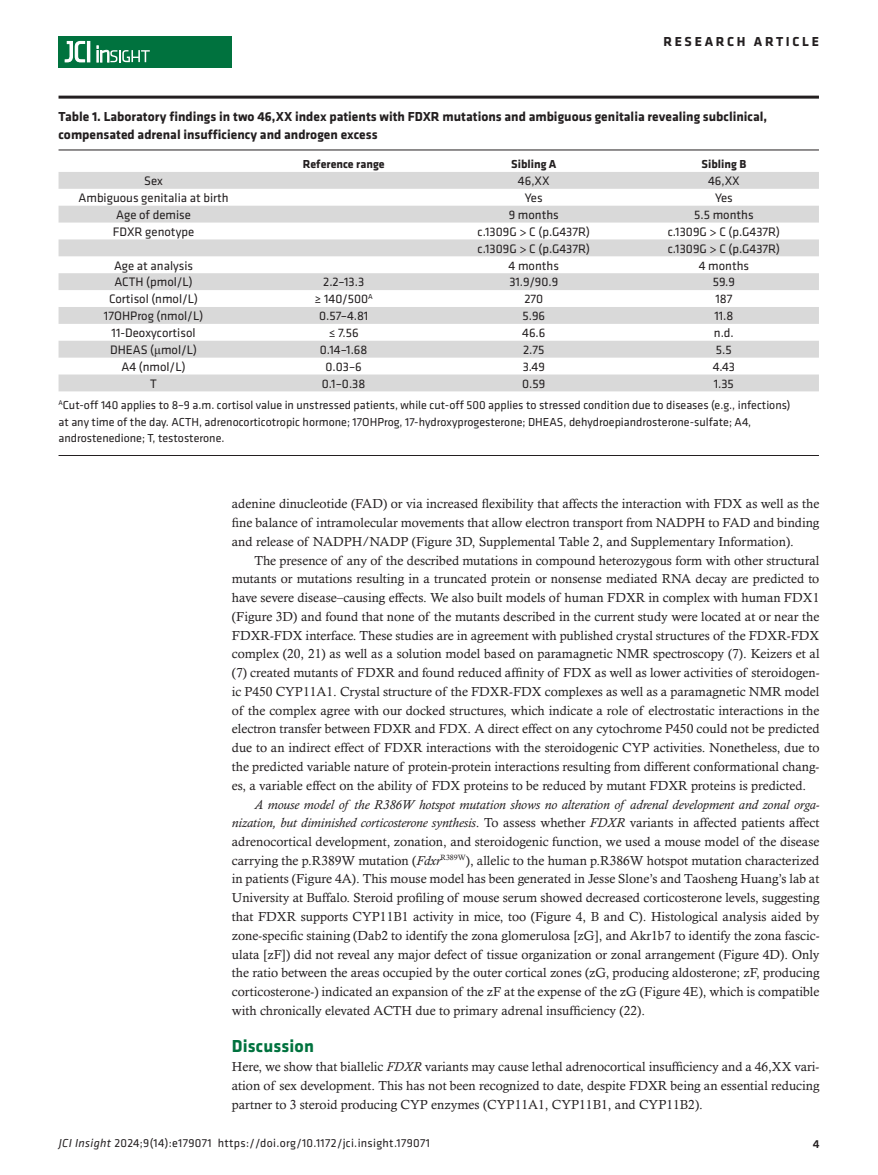
<style>
.page{position:relative;width:878px;height:1175px;background:#fff}
.page>*{position:absolute;margin:0;border:0;box-sizing:border-box;transform-origin:0 0}
.t1{font:700 18px "Klavika";letter-spacing:.01em;color:#00723e}
.t2{font:700 13.5px/18px "Klavika Basic";color:#231f20}
.t3{font:700 13.5px "Klavika Basic";letter-spacing:.2em;color:#231f20}
.t4{font:13.2px/18.8px "Calisto MT Std";color:#231f20;text-align:justify}
.t5{font:12.75px "Klavika";color:#231f20}
.t6{font:12px/16.5px "Klavika Basic";color:#231f20}
.t7{font:12px "Klavika Basic";letter-spacing:.025em;color:#231f20}
.t8{font:700 12px "Klavika";color:#231f20}
.t9{font:500 12px "Klavika Basic";color:#231f20}
.s1{font-family:"Times New Roman"}
.s2{font-style:italic}
</style>
<div class="page">
<div style="left:59px;top:36px;width:173px;height:31px;background:#00723e"></div>
<hr style="left:87px;top:41px;width:3px;height:21px;background:#fff">
<svg style="left:64px;top:41px;width:21px;height:22px"></svg>
<svg style="left:97px;top:46px;width:53px;height:16px"></svg>
<hr style="left:59px;top:96px;width:760px;height:3px;background:#231f20">
<hr style="left:59px;top:150px;width:760px;height:1px;background:#231f20">
<hr style="left:59px;top:455px;width:760px;height:1px;background:#231f20">
<svg style="left:59px;top:172px;width:760px;height:219px;fill:#d9d9d9"></svg>
<p class="t3" style="left:663px;top:32px;width:157px">RESEARCH ARTICLE</p>
<p class="t2" style="left:59px;top:107px;width:710px">Table 1. Laboratory findings in two 46,XX index patients with FDXR mutations and ambiguous genitalia revealing subclinical, compensated adrenal insufficiency and androgen excess</p>
<p class="t8" style="left:303px;top:156px;width:83px">Reference range</p>
<p class="t8" style="left:511px;top:156px;width:47px">Sibling A</p>
<p class="t8" style="left:701px;top:156px;width:46px">Sibling B</p>
<p class="t5" style="left:144px;top:173px;width:20px">Sex</p>
<p class="t5" style="left:518px;top:173px;width:33px">46,XX</p>
<p class="t5" style="left:708px;top:173px;width:33px">46,XX</p>
<p class="t5" style="left:78px;top:189px;width:152px">Ambiguous genitalia at birth</p>
<p class="t5" style="left:525px;top:189px;width:19px">Yes</p>
<p class="t5" style="left:715px;top:189px;width:19px">Yes</p>
<p class="t5" style="left:116px;top:206px;width:76px">Age of demise</p>
<p class="t5" style="left:508px;top:206px;width:52px">9 months</p>
<p class="t5" style="left:694px;top:206px;width:61px">5.5 months</p>
<p class="t5" style="left:113px;top:223px;width:83px">FDXR genotype</p>
<p class="t5" style="left:477px;top:223px;width:114px">c.1309G &gt; C (p.G437R)</p>
<p class="t5" style="left:667px;top:223px;width:114px">c.1309G &gt; C (p.G437R)</p>
<p class="t5" style="left:477px;top:240px;width:114px">c.1309G &gt; C (p.G437R)</p>
<p class="t5" style="left:667px;top:240px;width:114px">c.1309G &gt; C (p.G437R)</p>
<p class="t5" style="left:114px;top:257px;width:81px">Age at analysis</p>
<p class="t5" style="left:508px;top:257px;width:52px">4 months</p>
<p class="t5" style="left:698px;top:257px;width:52px">4 months</p>
<p class="t5" style="left:114px;top:274px;width:80px">ACTH (pmol/L)</p>
<p class="t5" style="left:323px;top:274px;width:43px">2.2–13.3</p>
<p class="t5" style="left:509px;top:274px;width:50px">31.9/90.9</p>
<p class="t5" style="left:712px;top:274px;width:24px">59.9</p>
<p class="t5" style="left:109px;top:291px;width:91px">Cortisol (nmol/L)</p>
<p class="t5" style="left:314px;top:291px;width:60px">≥ 140/500<sup>A</sup></p>
<p class="t5" style="left:524px;top:291px;width:20px">270</p>
<p class="t5" style="left:715px;top:291px;width:19px">187</p>
<p class="t5" style="left:104px;top:308px;width:101px">17OHProg (nmol/L)</p>
<p class="t5" style="left:319px;top:308px;width:51px">0.57–4.81</p>
<p class="t5" style="left:522px;top:308px;width:24px">5.96</p>
<p class="t5" style="left:714px;top:308px;width:21px">11.8</p>
<p class="t5" style="left:112px;top:324px;width:85px">11-Deoxycortisol</p>
<p class="t5" style="left:329px;top:324px;width:31px">≤ 7.56</p>
<p class="t5" style="left:522px;top:324px;width:25px">46.6</p>
<p class="t5" style="left:713px;top:324px;width:21px">n.d.</p>
<p class="t5" style="left:110px;top:341px;width:88px">DHEAS (<span class="s1">μ</span>mol/L)</p>
<p class="t5" style="left:320px;top:341px;width:49px">0.14–1.68</p>
<p class="t5" style="left:523px;top:341px;width:23px">2.75</p>
<p class="t5" style="left:716px;top:341px;width:17px">5.5</p>
<p class="t5" style="left:121px;top:358px;width:66px">A4 (nmol/L)</p>
<p class="t5" style="left:325px;top:358px;width:38px">0.03–6</p>
<p class="t5" style="left:522px;top:358px;width:24px">3.49</p>
<p class="t5" style="left:712px;top:358px;width:24px">4.43</p>
<p class="t5" style="left:150px;top:375px;width:8px">T</p>
<p class="t5" style="left:322px;top:375px;width:45px">0.1–0.38</p>
<p class="t5" style="left:522px;top:375px;width:25px">0.59</p>
<p class="t5" style="left:713px;top:375px;width:22px">1.35</p>
<p class="t6" style="left:59px;top:397px;width:733px"><sup>A</sup>Cut-off 140 applies to 8–9 a.m. cortisol value in unstressed patients, while cut-off 500 applies to stressed condition due to diseases (e.g., infections) at any time of the day. ACTH, adrenocorticotropic hormone; 17OHProg, 17-hydroxyprogesterone; DHEAS, dehydroepiandrosterone-sulfate; A4, androstenedione; T, testosterone.</p>
<p class="t4" style="left:232px;top:494px;width:589px">adenine dinucleotide (FAD) or via increased flexibility that affects the interaction with FDX as well as the fine balance of intramolecular movements that allow electron transport from NADPH to FAD and binding and release of NADPH/NADP (Figure 3D, Supplemental Table 2, and Supplementary Information).</p>
<p class="t4" style="left:232px;top:551px;width:589px;text-indent:22px">The presence of any of the described mutations in compound heterozygous form with other structural mutants or mutations resulting in a truncated protein or nonsense mediated RNA decay are predicted to have severe disease–causing effects. We also built models of human FDXR in complex with human FDX1 (Figure 3D) and found that none of the mutants described in the current study were located at or near the FDXR-FDX interface. These studies are in agreement with published crystal structures of the FDXR-FDX complex (20, 21) as well as a solution model based on paramagnetic NMR spectroscopy (7). Keizers et al (7) created mutants of FDXR and found reduced affinity of FDX as well as lower activities of steroidogen&shy;ic P450 CYP11A1. Crystal structure of the FDXR-FDX complexes as well as a paramagnetic NMR model of the complex agree with our docked structures, which indicate a role of electrostatic interactions in the electron transfer between FDXR and FDX. A direct effect on any cytochrome P450 could not be predicted due to an indirect effect of FDXR interactions with the steroidogenic CYP activities. Nonetheless, due to the predicted variable nature of protein-protein interactions resulting from different conformational chang&shy;es, a variable effect on the ability of FDX proteins to be reduced by mutant FDXR proteins is predicted.</p>
<p class="t4" style="left:232px;top:794px;width:589px;text-indent:23px"><span class="s2">A mouse model of the R386W hotspot mutation shows no alteration of adrenal development and zonal orga&shy;nization, but diminished corticosterone synthesis</span>. To assess whether <span class="s2">FDXR</span> variants in affected patients affect adrenocortical development, zonation, and steroidogenic function, we used a mouse model of the disease carrying the p.R389W mutation (<span class="s2">Fdxr</span><sup>R389W</sup>), allelic to the human p.R386W hotspot mutation characterized in patients (Figure 4A). This mouse model has been generated in Jesse Slone’s and Taosheng Huang’s lab at University at Buffalo. Steroid profiling of mouse serum showed decreased corticosterone levels, suggesting that FDXR supports CYP11B1 activity in mice, too (Figure 4, B and C). Histological analysis aided by zone-specific staining (Dab2 to identify the zona glomerulosa [zG], and Akr1b7 to identify the zona fascic&shy;ulata [zF]) did not reveal any major defect of tissue organization or zonal arrangement (Figure 4D). Only the ratio between the areas occupied by the outer cortical zones (zG, producing aldosterone; zF, producing corticosterone-) indicated an expansion of the zF at the expense of the zG (Figure 4E), which is compatible with chronically elevated ACTH due to primary adrenal insufficiency (22).</p>
<h1 class="t1" style="left:232px;top:1033px;width:84px">Discussion</h1>
<p class="t4" style="left:232px;top:1057px;width:589px">Here, we show that biallelic <span class="s2">FDXR</span> variants may cause lethal adrenocortical insufficiency and a 46,XX vari&shy;ation of sex development. This has not been recognized to date, despite FDXR being an essential reducing partner to 3 steroid producing CYP enzymes (CYP11A1, CYP11B1, and CYP11B2).</p>
<p class="t7" style="left:59px;top:1135px;width:372px"><span class="s2">JCI Insight</span> 2024;9(14):e179071 https://doi.org/10.1172/jci.insight.179071</p>
<p class="t9" style="left:812px;top:1135px;width:8px">4</p>
</div>
